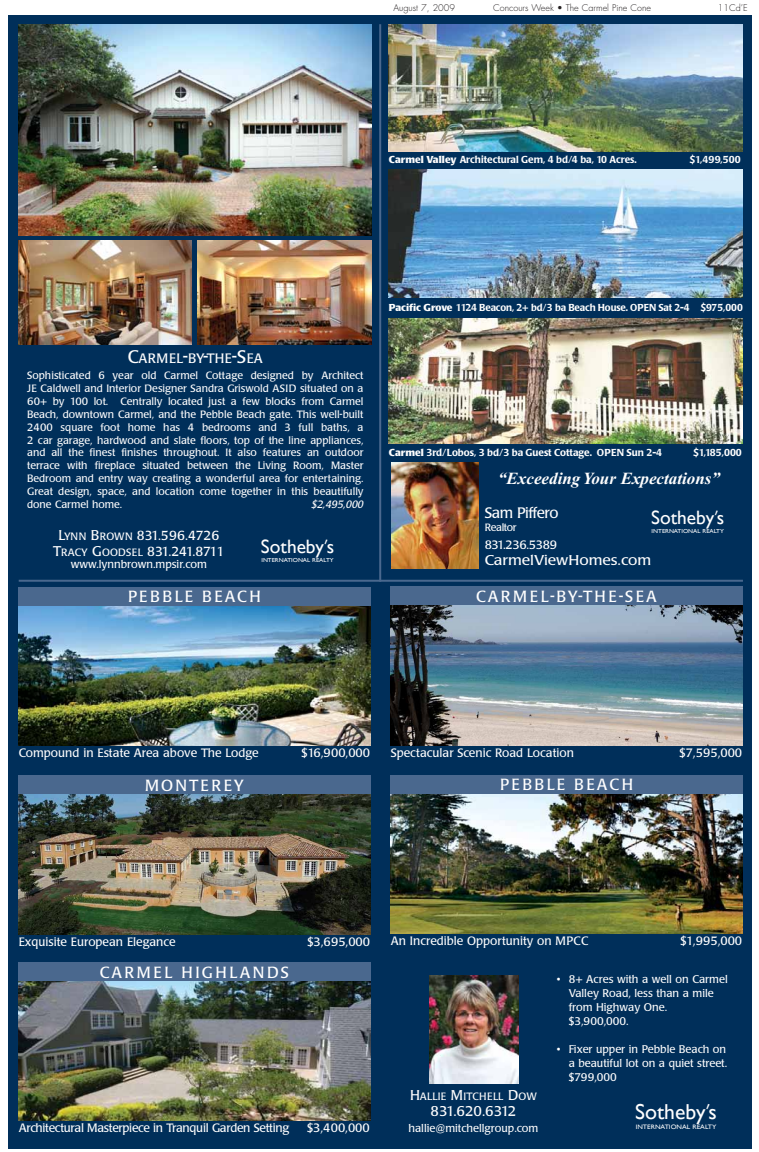
<style>
.page{position:relative;width:759px;height:1152px;background:#fff}
.page>*{position:absolute;margin:0;border:0;box-sizing:border-box;transform-origin:0 0}
.t1{font:21.6px "Gill Sans";color:#fff}
.t2{font:19.4px "Gill Sans";color:#fff}
.t3{font:italic 700 17px "Times New Roman";color:#fff}
.t4{font:16px "Poppl Laudatio";letter-spacing:.15em;color:#fff}
.t5{font:15px "Poppl Laudatio";letter-spacing:-.03em;color:#fff}
.t6{font:14px "Poppl Laudatio";color:#fff;scale:1.1 1}
.t7{font:14px "Poppl Laudatio";color:#fff}
.t8{font:13.5px "Poppl Laudatio";letter-spacing:.03em;color:#fff}
.t9{font:13px/16px "Poppl Laudatio";letter-spacing:-.01em;color:#fff;text-align:center}
.t10{font:12px "Poppl Laudatio";color:#fff}
.t11{font:12px "Poppl Laudatio";letter-spacing:-.025em;color:#fff}
.t12{font:12px "Poppl Laudatio";letter-spacing:-.03em;color:#fff}
.t13{font:11px/14px "Poppl Laudatio";color:#fff}
.t14{font:10.5px/12.8px "Poppl Laudatio";color:#fff;text-align:justify}
.t15{font:italic 10.5px "Poppl Laudatio";color:#fff}
.t16{font:10.5px "Poppl Laudatio";letter-spacing:-.03em;color:#fff}
.t17{font:500 10px "Poppl Laudatio";color:#fff}
.t18{font:500 10px "Poppl Laudatio";color:#fff;scale:.96 1}
.t19{font:300 9px "Futura";color:#231f20}
.t20{font:6.4px "Gill Sans";color:#fff;scale:1.1 1}
.t21{font:5.8px "Gill Sans";color:#fff;scale:1.1 1}
.s1{font-weight:700}
.s2{font-size:18px}
.s3{font-size:14px}
.s4{font-size:10.5px}
.s5{font-family:"Futura T"}
</style>
<div class="page">
<div style="left:9px;top:15px;width:742px;height:1134px;background:#002f5a"></div>
<img style="left:19px;top:605px;width:351px;height:141px">
<div style="left:19px;top:587px;width:351px;height:18px;background:#4a688e"></div>
<img style="left:391px;top:463px;width:87px;height:105px">
<img style="left:429px;top:976px;width:89px;height:108px">
<img style="left:19px;top:794px;width:351px;height:140px">
<div style="left:19px;top:776px;width:351px;height:18px;background:#4a688e"></div>
<img style="left:19px;top:980px;width:351px;height:141px">
<div style="left:19px;top:962px;width:351px;height:18px;background:#4a688e"></div>
<img style="left:390px;top:605px;width:352px;height:140px">
<div style="left:390px;top:587px;width:352px;height:18px;background:#4a688e"></div>
<img style="left:390px;top:793px;width:352px;height:141px">
<div style="left:390px;top:775px;width:352px;height:18px;background:#4a688e"></div>
<img style="left:389px;top:318px;width:353px;height:125px">
<img style="left:19px;top:24px;width:352px;height:212px">
<img style="left:19px;top:241px;width:173px;height:104px">
<img style="left:198px;top:240px;width:173px;height:104px">
<hr style="left:379px;top:24px;width:2px;height:558px;background:#4a688e">
<hr style="left:19px;top:580px;width:723px;height:2px;background:#4a688e">
<img style="left:389px;top:169px;width:353px;height:129px">
<img style="left:389px;top:24px;width:353px;height:128px">
<p class="t19" style="left:393px;top:3px;width:63px">August 7, 2009</p>
<p class="t19" style="left:493px;top:3px;width:159px">Concours Week • The Carmel Pine Cone</p>
<p class="t19" style="left:717px;top:3px;width:31px">11Cd’E</p>
<p class="t17" style="left:389px;top:156px;width:249px"><span class="s1">Carmel Valley</span> Architectural Gem, 4 bd/4 ba, 10 Acres.</p>
<p class="t17" style="left:689px;top:156px;width:53px">$1,499,500</p>
<p class="t8" style="left:128px;top:353px;width:136px"><span class="s2">C</span>ARMEL<span class="s2">-</span>BY<span class="s2">-</span>THE<span class="s2">-S</span>EA</p>
<p class="t14" style="left:27px;top:370px;width:338px">Sophisticated 6 year old Carmel Cottage designed by Architect JE Caldwell and Interior Designer Sandra Griswold ASID situated on a 60+ by 100 lot. Centrally located just a few blocks from Carmel Beach, downtown Carmel, and the Pebble Beach gate. This well-built 2400 square foot home has 4 bedrooms and 3 full baths, a 2 car garage, hardwood and slate floors, top of the line appliances, and all the finest finishes throughout. It also features an outdoor terrace with fireplace situated between the Living Room, Master Bedroom and entry way creating a wonderful area for entertaining.<br>Great design, space, and location come together in this beautifully done Carmel home.</p>
<p class="t15" style="left:312px;top:500px;width:53px">$2,495,000</p>
<p class="t9" style="left:53px;top:529px;width:173px"><span class="s3">L</span><span class="s4">YNN</span> <span class="s3">B</span><span class="s4">ROWN</span> 831.596.4726<br><span class="s3">T</span><span class="s4">RACY</span> <span class="s3">G</span><span class="s4">OODSEL</span> 831.241.8711</p>
<p class="t13" style="left:71px;top:558px;width:138px">www.lynnbrown.mpsir.com</p>
<p class="t2" style="left:261px;top:535px;width:75px">Sotheby<span class="s5">’</span>s</p>
<p class="t21" style="left:261px;top:557px;width:67px">INTERNATIONAL REALTY</p>
<p class="t4" style="left:128px;top:590px;width:134px">PEBBLE BEACH</p>
<p class="t18" style="left:389px;top:303px;width:370px"><span class="s1">Pacific Grove</span> 1124 Beacon, 2+ bd/3 ba Beach House. OPEN Sat 2-4 $975,000</p>
<p class="t17" style="left:389px;top:449px;width:274px"><span class="s1">Carmel</span> 3rd/Lobos, 3 bd/3 ba Guest Cottage. OPEN Sun 2-4</p>
<p class="t17" style="left:693px;top:449px;width:50px">$1,185,000</p>
<p class="t3" style="left:498px;top:473px;width:223px">“Exceeding Your Expectations”</p>
<p class="t2" style="left:650px;top:506px;width:75px">Sotheby<span class="s5">’</span>s</p>
<p class="t21" style="left:651px;top:527px;width:67px">INTERNATIONAL REALTY</p>
<p class="t5" style="left:484px;top:507px;width:75px">Sam Piffero</p>
<p class="t16" style="left:484px;top:523px;width:33px">Realtor</p>
<p class="t12" style="left:484px;top:540px;width:74px">831.236.5389</p>
<p class="t6" style="left:484px;top:555px;width:153px">CarmelViewHomes.com</p>
<p class="t4" style="left:476px;top:590px;width:182px">CARMEL-BY-THE-SEA</p>
<p class="t10" style="left:19px;top:748px;width:241px">Compound in Estate Area above The Lodge</p>
<p class="t10" style="left:301px;top:748px;width:70px">$16,900,000</p>
<p class="t4" style="left:145px;top:779px;width:100px">MONTEREY</p>
<p class="t10" style="left:390px;top:748px;width:184px">Spectacular Scenic Road Location</p>
<p class="t10" style="left:679px;top:748px;width:64px">$7,595,000</p>
<p class="t4" style="left:500px;top:778px;width:134px">PEBBLE BEACH</p>
<p class="t10" style="left:19px;top:937px;width:158px">Exquisite European Elegance</p>
<p class="t10" style="left:307px;top:937px;width:64px">$3,695,000</p>
<p class="t4" style="left:100px;top:965px;width:190px">CARMEL HIGHLANDS</p>
<p class="t11" style="left:19px;top:1123px;width:272px">Architectural Masterpiece in Tranquil Garden Setting</p>
<p class="t10" style="left:307px;top:1123px;width:64px">$3,400,000</p>
<p class="t10" style="left:390px;top:936px;width:199px">An Incredible Opportunity on MPCC</p>
<p class="t10" style="left:680px;top:936px;width:63px">$1,995,000</p>
<p class="t14" style="left:410px;top:1091px;width:128px"><span class="s3">H</span>ALLIE <span class="s3">M</span>ITCHELL <span class="s3">D</span>OW</p>
<p class="t7" style="left:430px;top:1105px;width:87px">831.620.6312</p>
<p class="t13" style="left:408px;top:1122px;width:131px">hallie@mitchellgroup.com</p>
<p class="t13" style="left:568px;top:973px;width:160px;text-indent:-12px">• 8+ Acres with a well on Carmel<br>Valley Road, less than a mile from Highway One. $3,900,000.</p>
<p class="t13" style="left:568px;top:1043px;width:160px;text-align:justify;text-indent:-12px">• Fixer upper in Pebble Beach on a beautiful lot on a quiet street. $799,000</p>
<p class="t1" style="left:634px;top:1099px;width:83px">Sotheby<span class="s5">’</span>s</p>
<p class="t20" style="left:635px;top:1123px;width:75px">INTERNATIONAL REALTY</p>
</div>
